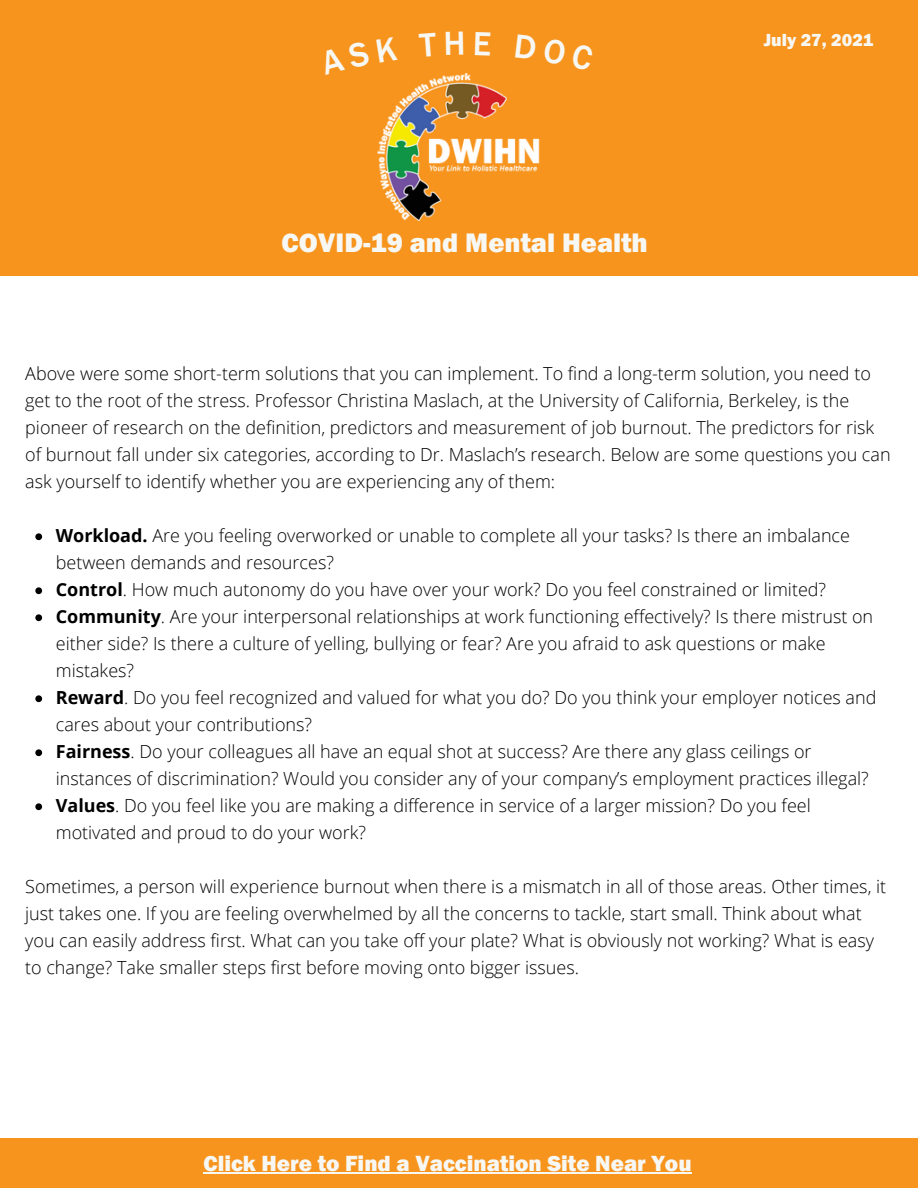
<style>
.page{position:relative;width:918px;height:1188px;background:#fff}
.page>*{position:absolute;margin:0;border:0;box-sizing:border-box;transform-origin:0 0}
.t1{font:800 27.6px "Franklin Gothic";color:#f7f7f3}
.t2{font:800 22.65px "Franklin Gothic";color:#f7f7f3}
.t3{font:300 18px/27px "Open Sans";color:#000}
.t4{font:800 18px "Franklin Gothic";color:#f7f7f3}
.s1{font-weight:700}
</style>
<div class="page">
<div style="left:0;top:0;width:918px;height:276px;background:#f7941d"></div>
<img style="left:378px;top:74px;width:162px;height:146px">
<div style="left:0;top:1139px;width:918px;height:49px;background:#f7941d"></div>
<svg style="left:35px;top:533px;width:7px;height:7px"></svg>
<svg style="left:35px;top:587px;width:7px;height:7px"></svg>
<svg style="left:35px;top:614px;width:7px;height:7px"></svg>
<svg style="left:35px;top:695px;width:7px;height:7px"></svg>
<svg style="left:35px;top:749px;width:7px;height:7px"></svg>
<svg style="left:35px;top:803px;width:7px;height:7px"></svg>
<hr style="left:204px;top:1172px;width:488px;height:2px;background:#f7f7f3">
<p class="t1" style="left:282px;top:227px;width:368px">COVID-19 and Mental Health</p>
<p class="t4" style="left:764px;top:30px;width:111px">July 27, 2021</p>
<p class="t3" style="left:25px;top:360px;width:867px">Above were some short-term solutions that you can implement. To find a long-term solution, you need to get to the root of the stress. Professor Christina Maslach, at the University of California, Berkeley, is the pioneer of research on the definition, predictors and measurement of job burnout. The predictors for risk of burnout fall under six categories, according to Dr. Maslach’s research. Below are some questions you can ask yourself to identify whether you are experiencing any of them:</p>
<p class="t3" style="left:56px;top:522px;width:796px"><span class="s1">Workload.</span> Are you feeling overworked or unable to complete all your tasks? Is there an imbalance between demands and resources?</p>
<p class="t3" style="left:56px;top:576px;width:772px"><span class="s1">Control</span>. How much autonomy do you have over your work? Do you feel constrained or limited?</p>
<p class="t3" style="left:56px;top:603px;width:819px"><span class="s1">Community</span>. Are your interpersonal relationships at work functioning effectively? Is there mistrust on either side? Is there a culture of yelling, bullying or fear? Are you afraid to ask questions or make mistakes?</p>
<p class="t3" style="left:56px;top:684px;width:822px"><span class="s1">Reward</span>. Do you feel recognized and valued for what you do? Do you think your employer notices and cares about your contributions?</p>
<p class="t3" style="left:56px;top:738px;width:815px"><span class="s1">Fairness</span>. Do your colleagues all have an equal shot at success? Are there any glass ceilings or instances of discrimination? Would you consider any of your company’s employment practices illegal?</p>
<p class="t3" style="left:56px;top:792px;width:757px"><span class="s1">Values</span>. Do you feel like you are making a difference in service of a larger mission? Do you feel motivated and proud to do your work?</p>
<p class="t3" style="left:25px;top:873px;width:863px">Sometimes, a person will experience burnout when there is a mismatch in all of those areas. Other times, it just takes one. If you are feeling overwhelmed by all the concerns to tackle, start small. Think about what you can easily address first. What can you take off your plate? What is obviously not working? What is easy to change? Take smaller steps first before moving onto bigger issues.</p>
<p class="t2" style="left:204px;top:1150px;width:490px">Click Here to Find a Vaccination Site Near You</p>
</div>
